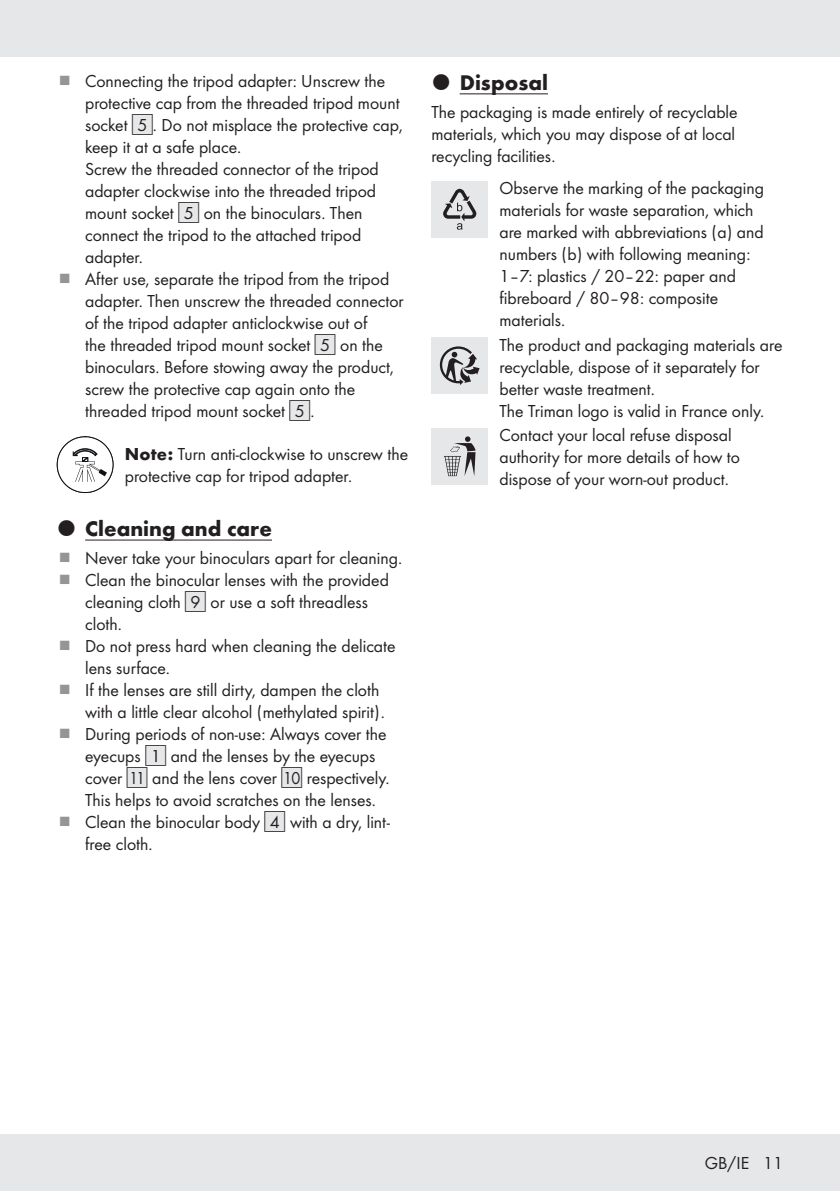
<style>
.page{position:relative;width:840px;height:1191px;background:#fff}
.page>*{position:absolute;margin:0;border:0;box-sizing:border-box;transform-origin:0 0}
.t1{font:700 22px "Futura";color:#231f20}
.Body{font:18px/22px "Futura Boo";color:#231f20}
.Indent{font:18px/22px "Futura Boo";color:#231f20}
.s1{font-family:"IMP Lidl Num Box";font-size:15.8px;color:#e6e7e9}
.s2{font-family:"IMP Lidl Num Box";font-size:15.8px}
.s3{font-family:"Futura";font-weight:700}
</style>
<div class="page">
<div style="left:0;top:1134px;width:839px;height:57px;background:#e6e7e9"></div>
<div style="left:0;top:0;width:839px;height:57px;background:#e6e7e9"></div>
<hr style="left:85px;top:539px;width:187px;height:1px;background:#231f20">
<svg style="left:57px;top:436px;width:56px;height:57px"></svg>
<hr style="left:459px;top:93px;width:88px;height:1px;background:#231f20">
<div style="left:431px;top:181px;width:57px;height:57px;background:#e6e7e9"></div>
<svg style="left:443px;top:189px;width:33px;height:41px"></svg>
<div style="left:431px;top:337px;width:57px;height:57px;background:#e6e7e9"></div>
<svg style="left:439px;top:346px;width:40px;height:39px"></svg>
<div style="left:431px;top:428px;width:57px;height:56px;background:#e6e7e9"></div>
<svg style="left:444px;top:436px;width:31px;height:40px"></svg>
<p class="Body" style="left:85px;top:69px;width:319px">Connecting the tripod adapter: Unscrew the protective cap from the threaded tripod mount socket <span class="s1">[</span><span class="s2">5]</span>. Do not misplace the protective cap, keep it at a safe place.</p>
<p class="Indent" style="left:85px;top:157px;width:295px">Screw the threaded connector of the tripod adapter clockwise into the threaded tripod mount socket <span class="s1">[</span><span class="s2">5]</span> on the binoculars. Then connect the tripod to the attached tripod adapter.</p>
<p class="Body" style="left:85px;top:267px;width:320px">After use, separate the tripod from the tripod adapter. Then unscrew the threaded connector of the tripod adapter anticlockwise out of<br>the threaded tripod mount socket <span class="s1">[</span><span class="s2">5]</span> on the binoculars. Before stowing away the product, screw the protective cap again onto the threaded tripod mount socket <span class="s1">[</span><span class="s2">5]</span>.</p>
<p class="Body" style="left:125px;top:442px;width:284px"><span class="s3">Note:</span> Turn anti-clockwise to unscrew the protective cap for tripod adapter.</p>
<p class="t1" style="left:85px;top:512px;width:188px">Cleaning and care</p>
<p class="Body" style="left:85px;top:546px;width:318px">Never take your binoculars apart for cleaning.</p>
<p class="Body" style="left:85px;top:568px;width:305px">Clean the binocular lenses with the provided cleaning cloth <span class="s1">[</span><span class="s2">9]</span> or use a soft threadless cloth.</p>
<p class="Body" style="left:85px;top:634px;width:312px">Do not press hard when cleaning the delicate lens surface.</p>
<p class="Body" style="left:85px;top:678px;width:301px">If the lenses are still dirty, dampen the cloth with a little clear alcohol (methylated spirit).</p>
<p class="Body" style="left:85px;top:722px;width:306px">During periods of non-use: Always cover the eyecups <span class="s1">[</span><span class="s2">1]</span> and the lenses by the eyecups cover <span class="s1">[</span><span class="s2">11]</span> and the lens cover <span class="s1">[</span><span class="s2">10]</span> respectively.<br>This helps to avoid scratches on the lenses.</p>
<p class="Body" style="left:85px;top:810px;width:306px">Clean the binocular body <span class="s1">[</span><span class="s2">4]</span> with a dry, lint&shy;free cloth.</p>
<p class="t1" style="left:459px;top:66px;width:90px">Disposal</p>
<p class="Body" style="left:431px;top:100px;width:307px">The packaging is made entirely of recyclable materials, which you may dispose of at local recycling facilities.</p>
<p class="Body" style="left:499px;top:176px;width:266px">Observe the marking of the packaging materials for waste separation, which are marked with abbreviations (a) and numbers (b) with following meaning:<br>1–7: plastics / 20–22: paper and fibreboard / 80–98: composite materials.</p>
<p class="Body" style="left:499px;top:332px;width:284px">The product and packaging materials are recyclable, dispose of it separately for better waste treatment.<br>The Triman logo is valid in France only.</p>
<p class="Body" style="left:499px;top:423px;width:242px">Contact your local refuse disposal authority for more details of how to dispose of your worn-out product.</p>
<p class="Body" style="left:704px;top:1151px;width:80px">GB/IE 11</p>
</div>
